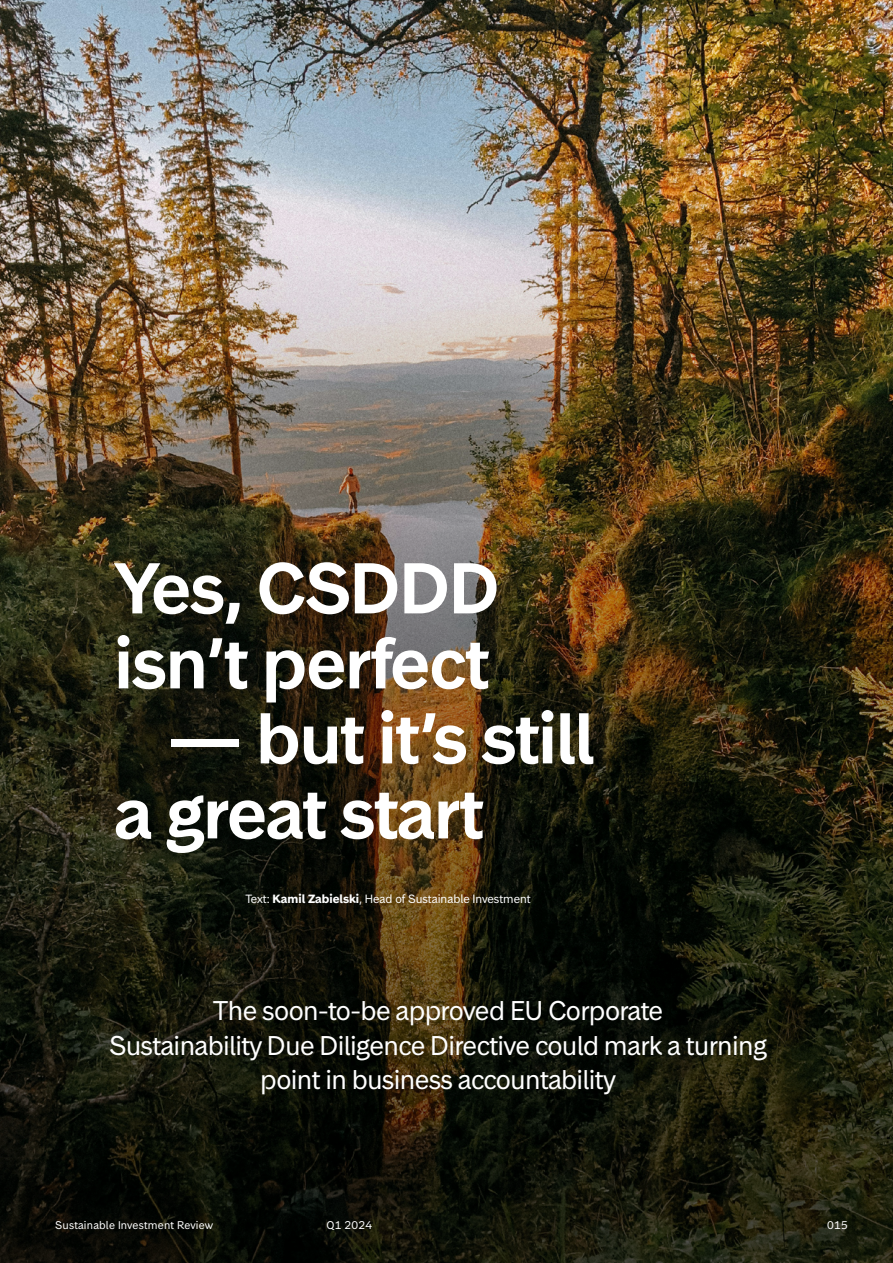
<style>
.page{position:relative;width:893px;height:1263px;background:#fff}
.page>*{position:absolute;margin:0;border:0;box-sizing:border-box;transform-origin:0 0}
.t1{font:600 67.5px/75px "Storebrand Display";color:#fff}
.t2{font:25.5px/34.5px "Storebrand Display";color:#fff;text-align:center}
.t3{font:11.25px "Storebrand Text";color:#fff}
.t4{font:10.5px "Storebrand Text";letter-spacing:.02em;color:#fff}
.s1{font-weight:700}
</style>
<div class="page">
<img style="left:0;top:0;width:893px;height:180px">
<img style="left:0;top:180px;width:893px;height:1083px">
<h1 class="t1" style="left:115px;top:551px;width:386px">Yes, CSDDD isn’t perfect</h1>
<h1 class="t1" style="left:115px;top:701px;width:480px;text-indent:54px">— but it’s still a great start</h1>
<p class="t3" style="left:246px;top:891px;width:287px">Text: <span class="s1">Kamil Zabielski</span>, Head of Sustainable Investment</p>
<p class="t2" style="left:109px;top:993px;width:659px">The soon-to-be approved EU Corporate<br>Sustainability Due Diligence Directive could mark a turning point in business accountability</p>
<p class="t4" style="left:55px;top:1218px;width:159px">Sustainable Investment Review</p>
<p class="t4" style="left:327px;top:1218px;width:47px">Q1 2024</p>
<p class="t4" style="left:827px;top:1218px;width:22px">015</p>
</div>
